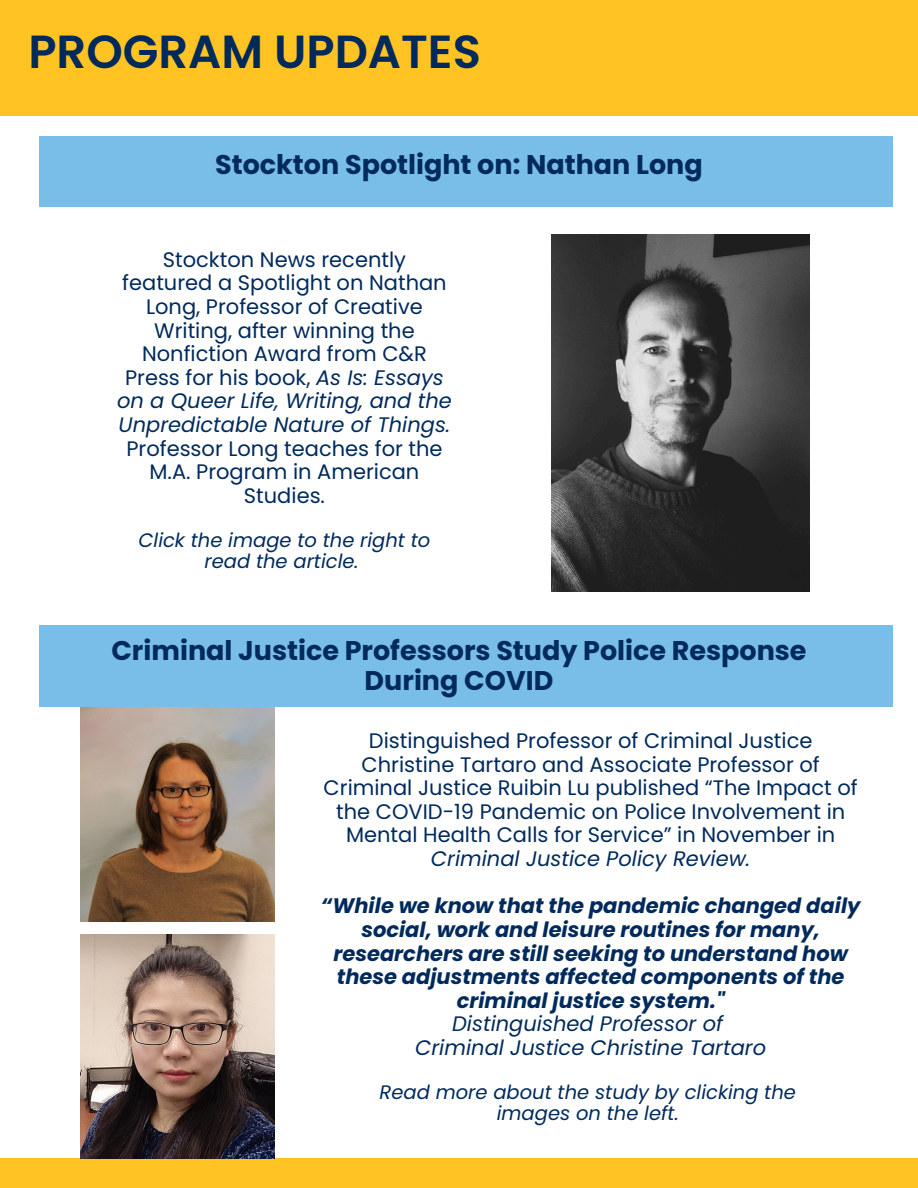
<style>
.page{position:relative;width:918px;height:1188px;background:#fff}
.page>*{position:absolute;margin:0;border:0;box-sizing:border-box;transform-origin:0 0}
.t1{font:600 46.35px "Poppins";color:#002a5c}
.t2{font:700 27px/30.3px "Poppins";color:#002a5c;text-align:center}
.t3{font:21px/23.7px "Poppins";color:#002a5c;text-align:center}
.t4{font:italic 700 21px/23.7px "Poppins";color:#002a5c;text-align:center}
.t5{font:italic 21px "Poppins";color:#002a5c}
.t6{font:italic 19.5px/21.3px "Poppins";color:#002a5c;text-align:center}
.s1{font-style:italic}
</style>
<div class="page">
<div style="left:39px;top:136px;width:853px;height:71px;background:#79bde9"></div>
<div style="left:0;top:1158px;width:918px;height:30px;background:#ffc423"></div>
<div style="left:0;top:0;width:918px;height:115px;background:#ffc423"></div>
<img style="left:551px;top:234px;width:259px;height:358px">
<img style="left:80px;top:707px;width:195px;height:214px">
<div style="left:39px;top:626px;width:853px;height:81px;background:#79bde9"></div>
<img style="left:80px;top:935px;width:195px;height:224px">
<h2 class="t1" style="left:28px;top:20px;width:454px">PROGRAM UPDATES</h2>
<h1 class="t2" style="left:215px;top:149px;width:489px">Stockton Spotlight on: Nathan Long</h1>
<p class="t3" style="left:117px;top:247px;width:336px">Stockton News recently featured a Spotlight on Nathan<br>Long, Professor of Creative<br>Writing, after winning the<br>Nonfiction Award from C&amp;R<br>Press for his book, <span class="s1">As Is: Essays on a Queer Life, Writing, and the<br>Unpredictable Nature of Things.<br></span>Professor Long teaches for the<br>M.A. Program in American<br>Studies.</p>
<p class="t6" style="left:139px;top:529px;width:293px">Click the image to the right to read the article.</p>
<p class="t2" style="left:111px;top:635px;width:697px">Criminal Justice Professors Study Police Response<br>During COVID</p>
<h2 class="t3" style="left:324px;top:729px;width:536px">Distinguished Professor of Criminal Justice Christine Tartaro and Associate Professor of Criminal Justice Ruibin Lu published “The Impact of the COVID-19 Pandemic on Police Involvement in Mental Health Calls for Service” in November in <span class="s1">Criminal Justice Policy Review.</span></h2>
<p class="t4" style="left:321px;top:894px;width:541px">“While we know that the pandemic changed daily social, work and leisure routines for many, researchers are still seeking to understand how these adjustments affected components of the criminal justice system."</p>
<p class="t5" style="left:452px;top:1009px;width:272px">Distinguished Professor of</p>
<p class="t5" style="left:415px;top:1033px;width:352px">Criminal Justice Christine Tartaro</p>
<p class="t6" style="left:380px;top:1081px;width:418px">Read more about the study by clicking the</p>
<p class="t6" style="left:497px;top:1103px;width:184px">images on the left.</p>
</div>
